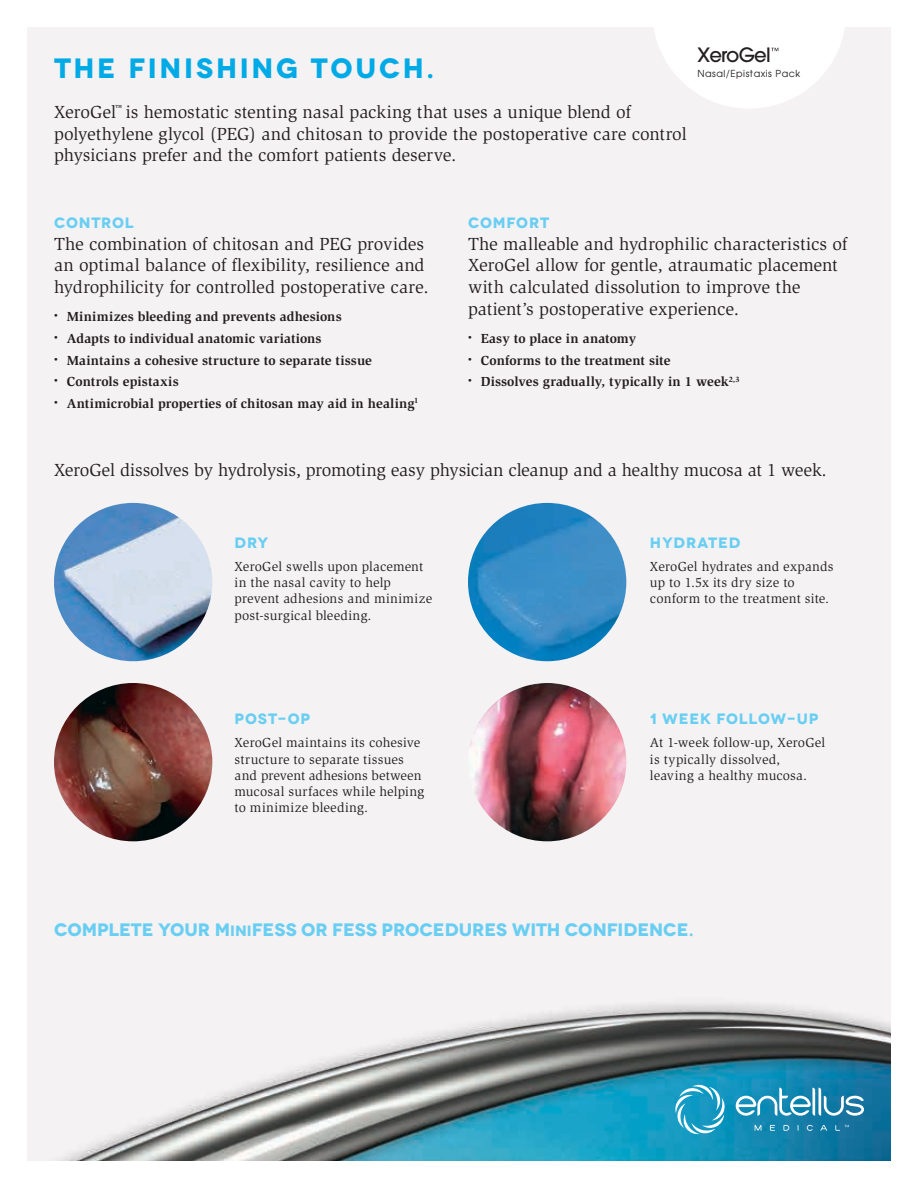
<style>
.page{position:relative;width:918px;height:1188px;background:#fff}
.page>*{position:absolute;margin:0;border:0;box-sizing:border-box;transform-origin:0 0}
.t1{font:700 27.9px "Novecentowide";letter-spacing:.095em;color:#00aae7}
.t2{font:500 19.65px "Avant Garde";letter-spacing:-.04em;color:#231f20}
.t3{font:18px/21.6px "Slimbach";letter-spacing:-.005em;color:#231f20}
.t4{font:700 18px "Novecentowide";letter-spacing:-.01em;color:#68cef3}
.t5{font:700 15px "Novecentowide";letter-spacing:.05em;color:#68cef3}
.t6{font:13.5px/16.2px "Slimbach";letter-spacing:.015em;color:#231f20}
.t7{font:700 13.5px "Slimbach";letter-spacing:.01em;color:#231f20}
.t8{font:9.6px "Avant Garde";letter-spacing:.05em;color:#231f20}
.s1{font-size:15px}
</style>
<div class="page">
<img style="left:27px;top:27px;width:864px;height:1134px">
<svg style="left:675px;top:1085px;width:51px;height:49px;background:#41adcd"></svg>
<svg style="left:736px;top:1088px;width:128px;height:28px"></svg>
<svg style="left:755px;top:1125px;width:6px;height:6px"></svg>
<svg style="left:770px;top:1125px;width:5px;height:6px"></svg>
<svg style="left:783px;top:1125px;width:6px;height:6px"></svg>
<svg style="left:807px;top:1125px;width:6px;height:6px"></svg>
<svg style="left:820px;top:1125px;width:7px;height:6px"></svg>
<svg style="left:835px;top:1125px;width:14px;height:6px"></svg>
<img style="left:54px;top:503px;width:158px;height:158px;border-radius:79px">
<img style="left:468px;top:503px;width:158px;height:158px;border-radius:79px">
<img style="left:54px;top:683px;width:158px;height:158px;border-radius:79px">
<img style="left:468px;top:683px;width:158px;height:158px;border-radius:79px">
<svg style="left:652px;top:27px;width:194px;height:82px"></svg>
<h1 class="t1" style="left:54px;top:50px;width:382px">THE FINISHING TOUCH.</h1>
<p class="t3" style="left:54px;top:102px;width:634px">XeroGel<sup>™</sup> is hemostatic stenting nasal packing that uses a unique blend of polyethylene glycol (PEG) and chitosan to provide the postoperative care control physicians prefer and the comfort patients deserve.</p>
<p class="t2" style="left:698px;top:43px;width:75px">XeroGel</p>
<p class="t8" style="left:698px;top:67px;width:104px">Nasal/Epistaxis Pack</p>
<p class="t5" style="left:54px;top:214px;width:81px">CONTROL</p>
<p class="t3" style="left:54px;top:233px;width:376px">The combination of chitosan and PEG provides an optimal balance of flexibility, resilience and hydrophilicity for controlled postoperative care.</p>
<p class="t7" style="left:54px;top:309px;width:289px"><sup>•</sup> Minimizes bleeding and prevents adhesions</p>
<p class="t7" style="left:54px;top:330px;width:269px"><sup>•</sup> Adapts to individual anatomic variations</p>
<p class="t7" style="left:54px;top:352px;width:319px"><sup>•</sup> Maintains a cohesive structure to separate tissue</p>
<p class="t7" style="left:54px;top:374px;width:126px"><sup>•</sup> Controls epistaxis</p>
<p class="t7" style="left:54px;top:395px;width:366px"><sup>•</sup> Antimicrobial properties of chitosan may aid in healing<sup>1</sup></p>
<p class="t5" style="left:468px;top:214px;width:83px">COMFORT</p>
<p class="t3" style="left:468px;top:233px;width:381px">The malleable and hydrophilic characteristics of XeroGel allow for gentle, atraumatic placement with calculated dissolution to improve the patient’s postoperative experience.</p>
<p class="t7" style="left:468px;top:330px;width:170px"><sup>•</sup> Easy to place in anatomy</p>
<p class="t7" style="left:468px;top:352px;width:204px"><sup>•</sup> Conforms to the treatment site</p>
<p class="t7" style="left:468px;top:374px;width:273px"><sup>•</sup> Dissolves gradually, typically in 1 week<sup>2,3</sup></p>
<p class="t3" style="left:54px;top:459px;width:774px">XeroGel dissolves by hydrolysis, promoting easy physician cleanup and a healthy mucosa at 1 week.</p>
<p class="t5" style="left:234px;top:533px;width:35px">DRY</p>
<p class="t6" style="left:234px;top:559px;width:199px">XeroGel swells upon placement in the nasal cavity to help prevent adhesions and minimize post-surgical bleeding.</p>
<p class="t5" style="left:234px;top:710px;width:77px">POST-OP</p>
<p class="t6" style="left:234px;top:735px;width:191px">XeroGel maintains its cohesive structure to separate tissues and prevent adhesions between mucosal surfaces while helping to minimize bleeding.</p>
<p class="t5" style="left:650px;top:533px;width:92px">HYDRATED</p>
<p class="t6" style="left:650px;top:559px;width:185px">XeroGel hydrates and expands up to 1.5x its dry size to conform to the treatment site.</p>
<p class="t5" style="left:650px;top:710px;width:170px">1 WEEK FOLLOW-UP</p>
<p class="t6" style="left:650px;top:735px;width:177px">At 1-week follow-up, XeroGel is typically dissolved, leaving a healthy mucosa.</p>
<p class="t4" style="left:54px;top:918px;width:641px">COMPLETE YOUR M<span class="s1">INI</span>FESS OR FESS PROCEDURES WITH CONFIDENCE.</p>
</div>
